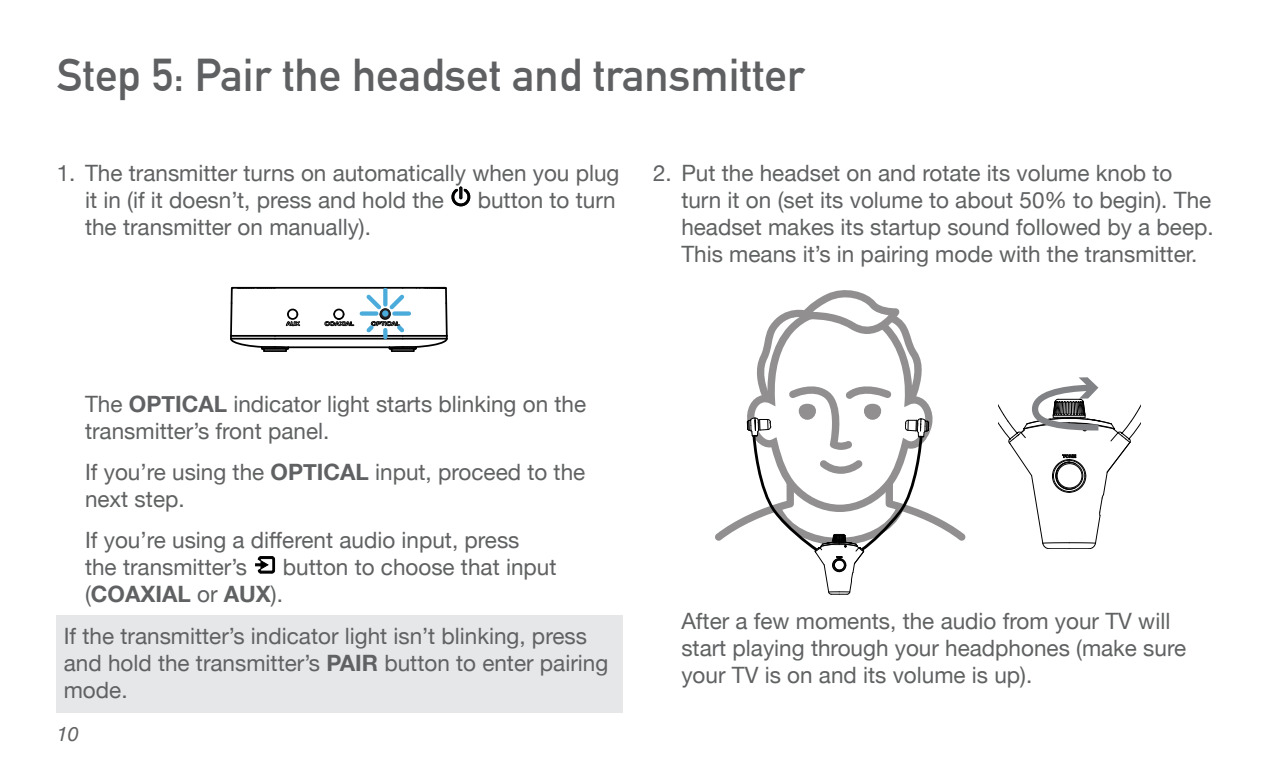
<style>
.page{position:relative;width:1276px;height:780px;background:#fff}
.page>*{position:absolute;margin:0;border:0;box-sizing:border-box;transform-origin:0 0}
.t1{font:700 45px "DIN Alternate";color:#5f6062}
.t2{font:22.5px/27px "Helvetica Neue";color:#5f6162}
.t3{font:italic 20px "Helvetica Neue";color:#5f6162}
.s1{font-weight:700}
</style>
<div class="page">
<hr style="left:288px;top:346px;width:101px;height:2px;background:#000">
<hr style="left:231px;top:335px;width:44px;height:2px;background:#000">
<hr style="left:275px;top:335px;width:128px;height:2px;background:#000">
<hr style="left:275px;top:287px;width:128px;height:2px;background:#000">
<hr style="left:230px;top:303px;width:2px;height:33px;background:#000">
<hr style="left:392px;top:350px;width:22px;height:2px;background:#000">
<hr style="left:264px;top:350px;width:22px;height:2px;background:#000">
<svg style="left:325px;top:308px;width:29px;height:18px"></svg>
<svg style="left:230px;top:286px;width:45px;height:17px"></svg>
<hr style="left:275px;top:338px;width:128px;height:1px;background:#000">
<svg style="left:230px;top:336px;width:60px;height:15px"></svg>
<svg style="left:286px;top:308px;width:14px;height:18px"></svg>
<svg style="left:362px;top:286px;width:86px;height:65px"></svg>
<svg style="left:451px;top:186px;width:20px;height:21px"></svg>
<svg style="left:255px;top:556px;width:20px;height:17px"></svg>
<svg style="left:715px;top:290px;width:250px;height:304px"></svg>
<svg style="left:998px;top:377px;width:142px;height:172px"></svg>
<div style="left:57px;top:615px;width:566px;height:97px;background:#e6e7e9"></div>
<h1 class="t1" style="left:57px;top:41px;width:749px">Step 5: Pair the headset and transmitter</h1>
<p class="t2" style="left:85px;top:160px;width:536px;text-indent:-28px">1. The transmitter turns on automatically when you plug it in (if it doesn’t, press and hold the</p>
<p class="t2" style="left:478px;top:187px;width:139px">button to turn</p>
<p class="t2" style="left:85px;top:214px;width:287px">the transmitter on manually).</p>
<p class="t2" style="left:681px;top:160px;width:534px;text-indent:-28px">2. Put the headset on and rotate its volume knob to turn it on (set its volume to about 50% to begin). The headset makes its startup sound followed by a beep.<br>This means it’s in pairing mode with the transmitter.</p>
<p class="t2" style="left:85px;top:391px;width:502px">The <span class="s1">OPTICAL</span> indicator light starts blinking on the transmitter’s front panel.</p>
<p class="t2" style="left:85px;top:460px;width:502px">If you’re using the <span class="s1">OPTICAL</span> input, proceed to the next step.</p>
<p class="t2" style="left:85px;top:528px;width:436px">If you’re using a different audio input, press the transmitter’s</p>
<p class="t2" style="left:85px;top:555px;width:473px;text-indent:198px">button to choose that input (<span class="s1">COAXIAL</span> or <span class="s1">AUX</span>).</p>
<p class="t2" style="left:64px;top:623px;width:546px">If the transmitter’s indicator light isn’t blinking, press and hold the transmitter’s <span class="s1">PAIR</span> button to enter pairing mode.</p>
<p class="t3" style="left:57px;top:719px;width:24px">10</p>
<p class="t2" style="left:681px;top:609px;width:506px">After a few moments, the audio from your TV will start playing through your headphones (make sure your TV is on and its volume is up).</p>
</div>
